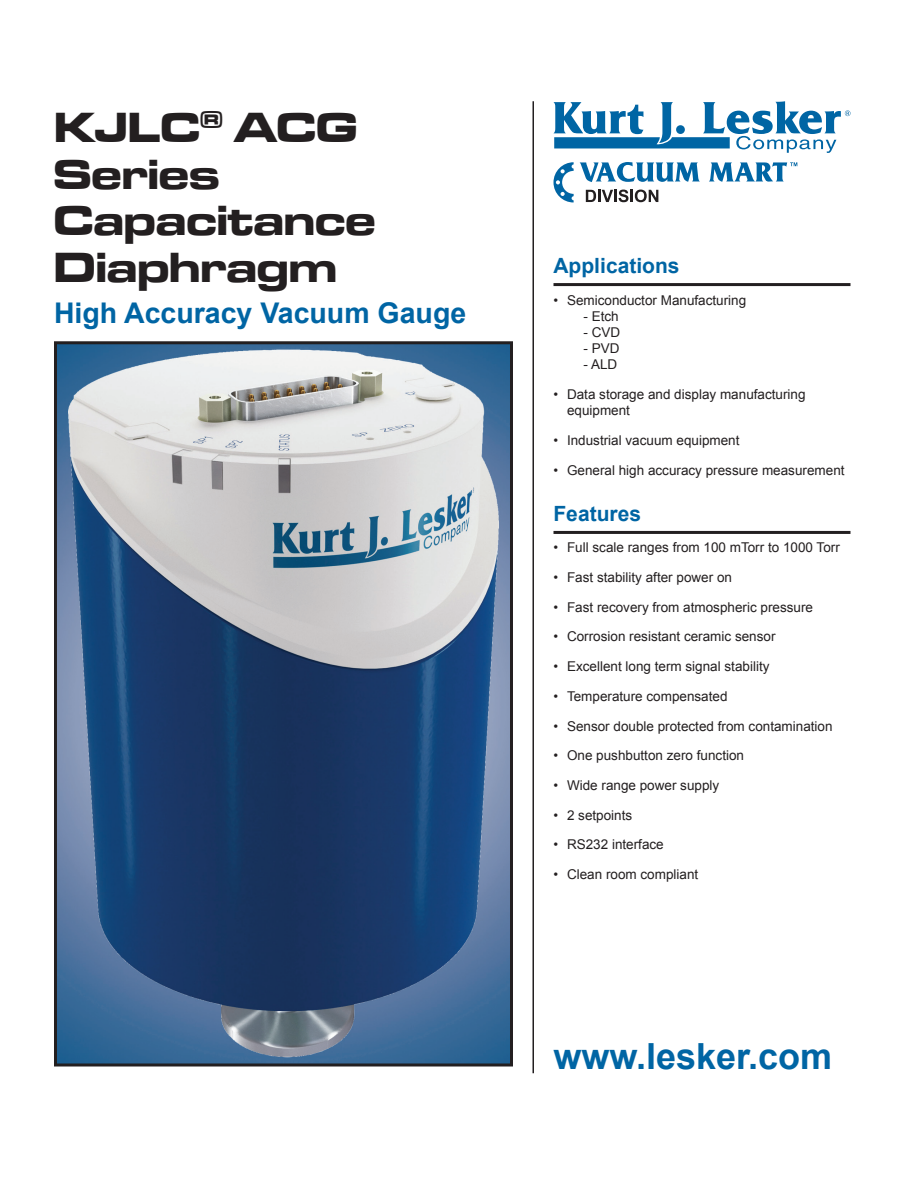
<style>
.page{position:relative;width:918px;height:1188px;background:#fff}
.page>*{position:absolute;margin:0;border:0;box-sizing:border-box;transform-origin:0 0}
.t1{font:43.5px/46.5px "Microgramma D Bold Exte";color:#231f20}
.t2{font:700 36px "Arial";color:#0065a4}
.t3{font:700 28.5px "Arial";color:#0065a4}
.t4{font:700 21px "Arial";color:#0065a4}
.t5{font:13.5px/16.2px "Arial";color:#231f20}
</style>
<div class="page">
<hr style="left:532px;top:101px;width:2px;height:972px;background:#231f20">
<img style="left:58px;top:345px;width:451px;height:717px">
<div style="left:54px;top:341px;width:459px;height:725px;border:3px solid #231f20"></div>
<hr style="left:554px;top:531px;width:296px;height:3px;background:#231f20">
<svg style="left:554px;top:101px;width:296px;height:52px"></svg>
<svg style="left:580px;top:162px;width:120px;height:20px"></svg>
<svg style="left:709px;top:162px;width:88px;height:20px"></svg>
<svg style="left:586px;top:190px;width:72px;height:12px"></svg>
<svg style="left:554px;top:162px;width:20px;height:40px"></svg>
<hr style="left:554px;top:283px;width:296px;height:3px;background:#231f20">
<h1 class="t1" style="left:54px;top:103px;width:323px">KJLC<sup>®</sup> ACG<br>Series<br>Capacitance<br>Diaphragm</h1>
<h3 class="t3" style="left:54px;top:294px;width:414px">High Accuracy Vacuum Gauge</h3>
<h3 class="t4" style="left:554px;top:252px;width:128px">Applications</h3>
<p class="t5" style="left:554px;top:292px;width:194px">• Semiconductor Manufacturing</p>
<p class="t5" style="left:583px;top:308px;width:37px">- Etch</p>
<p class="t5" style="left:583px;top:324px;width:38px">- CVD</p>
<p class="t5" style="left:583px;top:340px;width:38px">- PVD</p>
<p class="t5" style="left:583px;top:357px;width:35px">- ALD</p>
<p class="t5" style="left:567px;top:386px;width:240px;text-indent:-14px">• Data storage and display manufacturing equipment</p>
<p class="t5" style="left:554px;top:432px;width:188px">• Industrial vacuum equipment</p>
<p class="t5" style="left:554px;top:462px;width:293px">• General high accuracy pressure measurement</p>
<h3 class="t4" style="left:554px;top:500px;width:89px">Features</h3>
<p class="t5" style="left:554px;top:540px;width:288px">• Full scale ranges from 100 mTorr to 1000 Torr</p>
<p class="t5" style="left:554px;top:569px;width:180px">• Fast stability after power on</p>
<p class="t5" style="left:554px;top:599px;width:261px">• Fast recovery from atmospheric pressure</p>
<p class="t5" style="left:554px;top:629px;width:224px">• Corrosion resistant ceramic sensor</p>
<p class="t5" style="left:554px;top:658px;width:218px">• Excellent long term signal stability</p>
<p class="t5" style="left:554px;top:688px;width:176px">• Temperature compensated</p>
<p class="t5" style="left:554px;top:718px;width:281px">• Sensor double protected from contamination</p>
<p class="t5" style="left:554px;top:748px;width:192px">• One pushbutton zero function</p>
<p class="t5" style="left:554px;top:777px;width:167px">• Wide range power supply</p>
<p class="t5" style="left:554px;top:807px;width:80px">• 2 setpoints</p>
<p class="t5" style="left:554px;top:837px;width:112px">• RS232 interface</p>
<p class="t5" style="left:554px;top:866px;width:146px">• Clean room compliant</p>
<h2 class="t2" style="left:554px;top:1033px;width:280px">www.lesker.com</h2>
</div>
